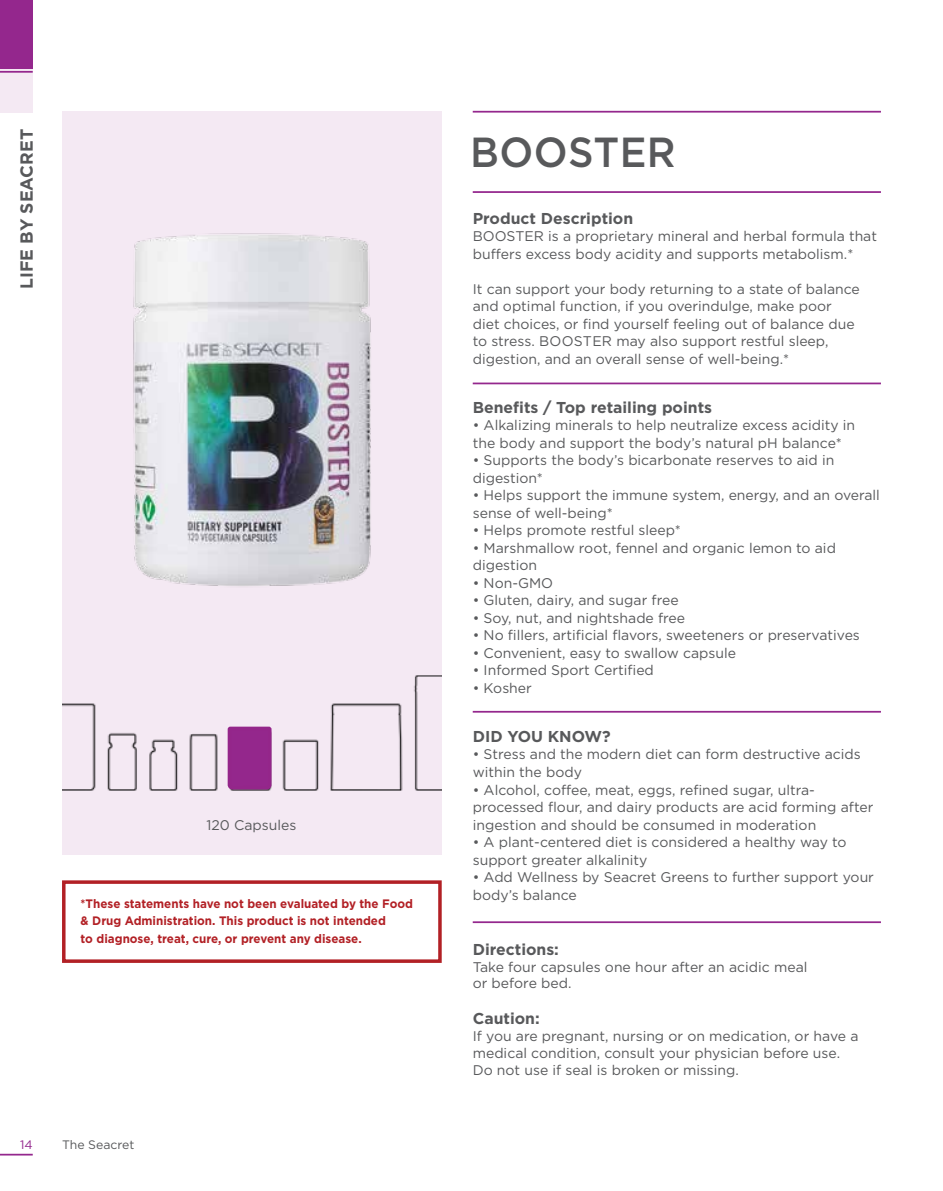
<style>
.page{position:relative;width:943px;height:1191px;background:#fff}
.page>*{position:absolute;margin:0;border:0;box-sizing:border-box;transform-origin:0 0}
.t1{font:500 42px "Gotham Pro";letter-spacing:.01em;color:#58595b;scale:.95 1}
.t2{font:700 17.5px "Gotham Pro";color:#58595b}
.t3{font:700 15.75px "Gotham Pro";color:#58595b}
.t4{font:14px/17.5px "Gotham Pro";color:#58595b}
.t5{font:700 12.25px/17.5px "Gotham Pro";color:#b22025;scale:.95 1}
.t6{font:12.25px "Gotham Pro";color:#58595b}
.t7{font:12.25px "Gotham Pro";color:#94278d}
</style>
<div class="page">
<div style="left:62px;top:111px;width:379px;height:743px;background:#f4e9f3"></div>
<div style="left:0;top:34px;width:33px;height:79px;background:#f4e9f3"></div>
<hr style="left:0;top:71px;width:33px;height:2px;background:#94278d">
<div style="left:0;top:0;width:33px;height:68px;background:#94278d"></div>
<hr style="left:472px;top:111px;width:409px;height:2px;background:#94278d">
<hr style="left:472px;top:191px;width:409px;height:2px;background:#94278d">
<hr style="left:472px;top:382px;width:409px;height:2px;background:#94278d">
<hr style="left:472px;top:921px;width:409px;height:2px;background:#94278d">
<hr style="left:472px;top:711px;width:409px;height:1px;background:#94278d">
<hr style="left:0;top:1153px;width:33px;height:2px;background:#94278d">
<img style="left:133px;top:233px;width:238px;height:353px">
<div style="left:62px;top:880px;width:379px;height:83px;border:4px solid #b22025"></div>
<img style="left:62px;top:675px;width:379px;height:115px">
<svg style="left:226px;top:723px;width:47px;height:68px;background:#9e3f97"></svg>
<p class="t2" style="left:16px;top:289px;width:161px;rotate:-90deg">LIFE BY SEACRET</p>
<p class="t4" style="left:206px;top:816px;width:91px">120 Capsules</p>
<p class="t5" style="left:81px;top:894px;width:351px">*These statements have not been evaluated by the Food &amp; Drug Administration. This product is not intended<br>to diagnose, treat, cure, or prevent any disease.</p>
<p class="t7" style="left:20px;top:1137px;width:14px">14</p>
<p class="t6" style="left:62px;top:1137px;width:74px">The Seacret</p>
<h1 class="t1" style="left:470px;top:128px;width:218px">BOOSTER</h1>
<p class="t3" style="left:472px;top:209px;width:162px">Product Description</p>
<p class="t4" style="left:472px;top:227px;width:406px">BOOSTER is a proprietary mineral and herbal formula that buffers excess body acidity and supports metabolism.*</p>
<p class="t4" style="left:472px;top:280px;width:388px">It can support your body returning to a state of balance and optimal function, if you overindulge, make poor diet choices, or find yourself feeling out of balance due to stress. BOOSTER may also support restful sleep, digestion, and an overall sense of well-being.*</p>
<p class="t3" style="left:472px;top:398px;width:241px">Benefits / Top retailing points</p>
<p class="t4" style="left:472px;top:416px;width:384px">• Alkalizing minerals to help neutralize excess acidity in the body and support the body’s natural pH balance*</p>
<p class="t4" style="left:472px;top:451px;width:363px">• Supports the body’s bicarbonate reserves to aid in digestion*</p>
<p class="t4" style="left:472px;top:486px;width:409px">• Helps support the immune system, energy, and an overall sense of well-being*</p>
<p class="t4" style="left:472px;top:521px;width:210px">• Helps promote restful sleep*</p>
<p class="t4" style="left:472px;top:539px;width:365px">• Marshmallow root, fennel and organic lemon to aid digestion</p>
<p class="t4" style="left:472px;top:574px;width:82px">• Non-GMO</p>
<p class="t4" style="left:472px;top:591px;width:207px">• Gluten, dairy, and sugar free</p>
<p class="t4" style="left:472px;top:609px;width:214px">• Soy, nut, and nightshade free</p>
<p class="t4" style="left:472px;top:626px;width:389px">• No fillers, artificial flavors, sweeteners or preservatives</p>
<p class="t4" style="left:472px;top:644px;width:265px">• Convenient, easy to swallow capsule</p>
<p class="t4" style="left:472px;top:661px;width:183px">• Informed Sport Certified</p>
<p class="t4" style="left:472px;top:679px;width:61px">• Kosher</p>
<p class="t3" style="left:472px;top:727px;width:139px">DID YOU KNOW?</p>
<p class="t4" style="left:472px;top:745px;width:389px">• Stress and the modern diet can form destructive acids within the body</p>
<p class="t4" style="left:472px;top:780px;width:402px">• Alcohol, coffee, meat, eggs, refined sugar, ultra&shy;processed flour, and dairy products are acid forming after ingestion and should be consumed in moderation</p>
<p class="t4" style="left:472px;top:833px;width:375px">• A plant-centered diet is considered a healthy way to support greater alkalinity</p>
<p class="t4" style="left:472px;top:868px;width:403px">• Add Wellness by Seacret Greens to further support your body’s balance</p>
<p class="t3" style="left:472px;top:940px;width:88px">Directions:</p>
<p class="t4" style="left:472px;top:958px;width:336px;line-height:16.8px">Take four capsules one hour after an acidic meal or before bed.</p>
<p class="t3" style="left:472px;top:1009px;width:68px">Caution:</p>
<p class="t4" style="left:472px;top:1027px;width:387px;line-height:16.8px">If you are pregnant, nursing or on medication, or have a medical condition, consult your physician before use.<br>Do not use if seal is broken or missing.</p>
</div>
